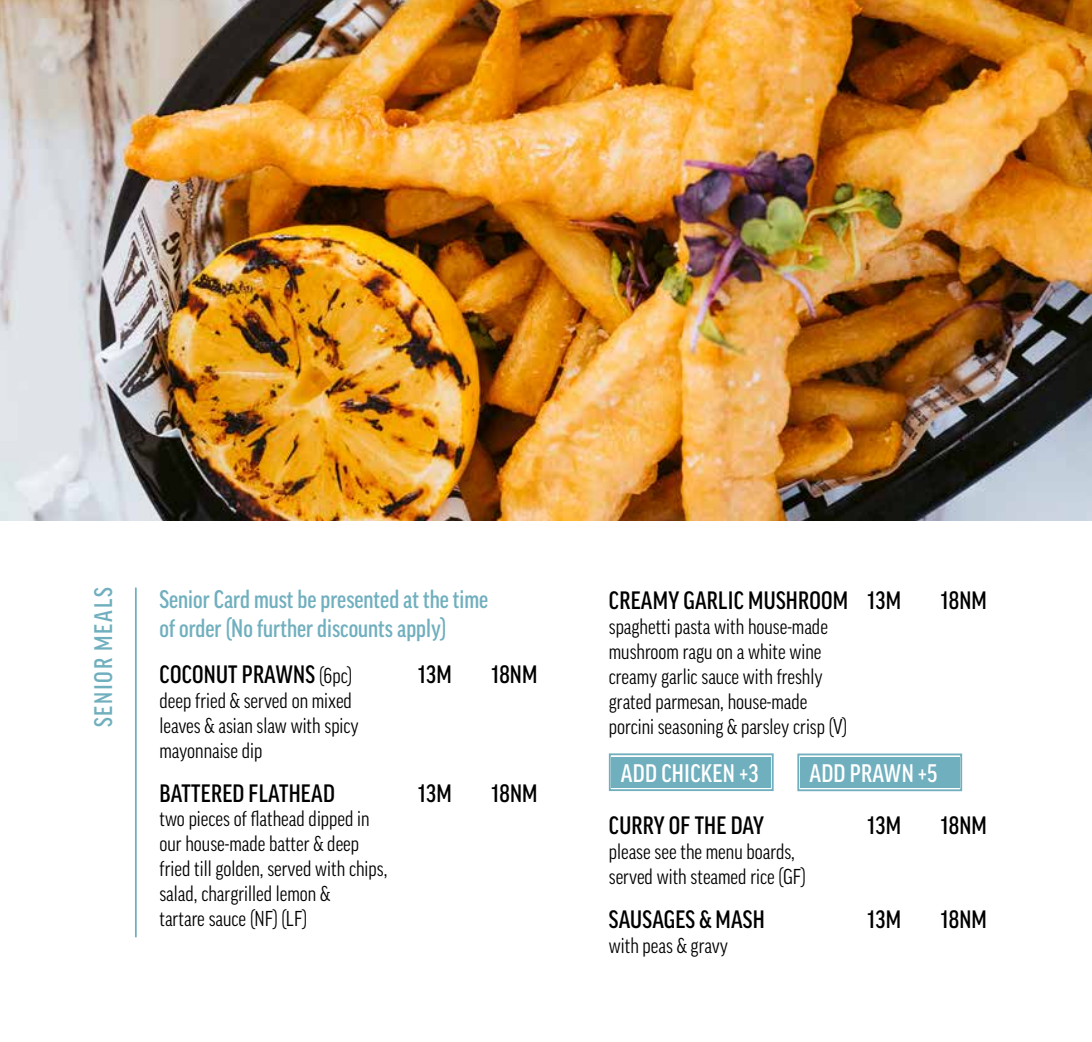
<style>
.page{position:relative;width:1092px;height:1042px;background:#fff}
.page>*{position:absolute;margin:0;border:0;box-sizing:border-box;transform-origin:0 0}
.t1{font:500 condensed 24.5px/29.4px "Good Pro";color:#70afbe}
.t2{font:500 condensed 24.5px "Good Pro";letter-spacing:.01em;color:#fff}
.t3{font:500 condensed 24.5px "Good Pro";letter-spacing:.07em;color:#70afbe}
.t4{font:500 condensed 24.32px "Good Pro";letter-spacing:.01em;color:#000}
.t5{font:condensed 20.82px/25px "Good Pro";color:#000}
.s1{font-weight:400;font-size:20.82px}
</style>
<div class="page">
<img style="left:0;top:0;width:1091px;height:521px">
<hr style="left:135px;top:587px;width:2px;height:350px;background:#70afbe">
<div style="left:800px;top:757px;width:159px;height:31px;background:#70afbe"></div>
<div style="left:797px;top:753px;width:165px;height:38px;border:2px solid #70afbe"></div>
<div style="left:611px;top:757px;width:159px;height:31px;background:#70afbe"></div>
<div style="left:608px;top:753px;width:165px;height:38px;border:2px solid #70afbe"></div>
<p class="t3" style="left:90px;top:727px;width:141px;rotate:-90deg">SENIOR MEALS</p>
<p class="t1" style="left:159px;top:584px;width:330px">Senior Card must be presented at the time of order (No further discounts apply)</p>
<p class="t4" style="left:609px;top:587px;width:294px">CREAMY GARLIC MUSHROOM 13M</p>
<p class="t4" style="left:941px;top:587px;width:47px">18NM</p>
<p class="t5" style="left:608px;top:614px;width:240px">spaghetti pasta with house-made mushroom ragu on a white wine creamy garlic sauce with freshly grated parmesan, house-made porcini seasoning &amp; parsley crisp (V)</p>
<p class="t4" style="left:159px;top:660px;width:194px">COCONUT PRAWNS <span class="s1">(6pc)</span></p>
<p class="t4" style="left:419px;top:660px;width:34px">13M</p>
<p class="t4" style="left:492px;top:660px;width:47px">18NM</p>
<p class="t5" style="left:159px;top:688px;width:201px">deep fried &amp; served on mixed leaves &amp; asian slaw with spicy mayonnaise dip</p>
<p class="t4" style="left:159px;top:779px;width:177px">BATTERED FLATHEAD</p>
<p class="t4" style="left:419px;top:779px;width:34px">13M</p>
<p class="t4" style="left:492px;top:779px;width:47px">18NM</p>
<p class="t5" style="left:159px;top:806px;width:229px">two pieces of flathead dipped in our house-made batter &amp; deep fried till golden, served with chips, salad, chargrilled lemon &amp;<br>tartare sauce (NF) (LF)</p>
<p class="t4" style="left:609px;top:811px;width:156px">CURRY OF THE DAY</p>
<p class="t4" style="left:868px;top:811px;width:34px">13M</p>
<p class="t4" style="left:941px;top:811px;width:47px">18NM</p>
<p class="t2" style="left:621px;top:760px;width:139px">ADD CHICKEN +3</p>
<p class="t2" style="left:809px;top:760px;width:129px">ADD PRAWN +5</p>
<p class="t5" style="left:608px;top:839px;width:198px">please see the menu boards, served with steamed rice (GF)</p>
<p class="t4" style="left:609px;top:905px;width:157px">SAUSAGES &amp; MASH</p>
<p class="t4" style="left:868px;top:905px;width:34px">13M</p>
<p class="t4" style="left:941px;top:905px;width:47px">18NM</p>
<p class="t5" style="left:608px;top:933px;width:121px">with peas &amp; gravy</p>
</div>
